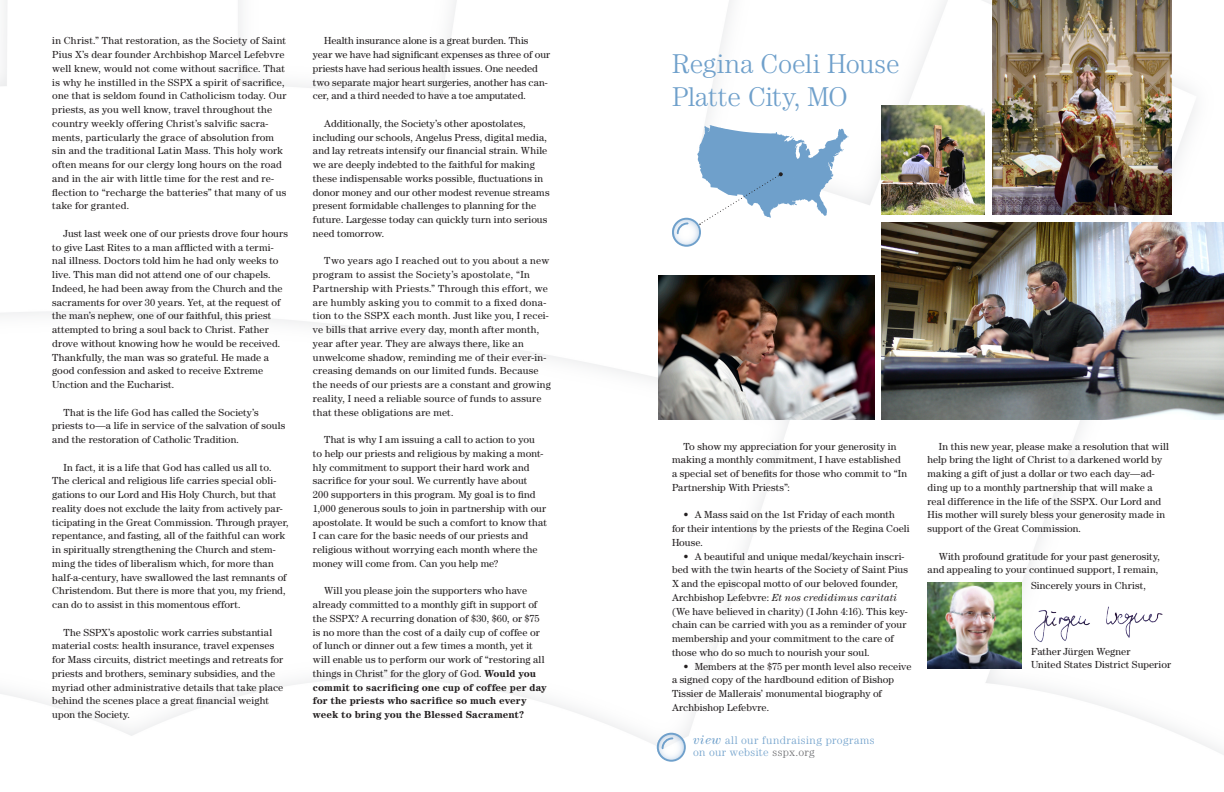
<style>
.page{position:relative;width:1224px;height:792px;background:#fff}
.page>*{position:absolute;margin:0;border:0;box-sizing:border-box;transform-origin:0 0}
.Body{font:300 27.3px/33px "Century Std";letter-spacing:-.005em;color:#6fa0cb}
.Kop_klein{font:300 11.2px/11.7px "Century Std";letter-spacing:.035em;color:#6fa0cb}
.Body_2{font:10.2px/13.8px "Century Std";letter-spacing:.01em;color:#231f20}
.s1{font-weight:700}
.s2{font-style:italic}
.s3{font-weight:400;font-style:italic;font-size:12.5px}
.s4{color:#6c6d70}
</style>
<div class="page">
<img style="left:0;top:0;width:1224px;height:762px">
<svg style="left:672px;top:219px;width:27px;height:27px"></svg>
<div style="left:672px;top:218px;width:29px;height:29px;border:2px solid #6fa0cb;border-radius:50%"></div>
<svg style="left:676px;top:222px;width:14px;height:13px"></svg>
<svg style="left:697px;top:125px;width:152px;height:100px"></svg>
<svg style="left:657px;top:734px;width:27px;height:27px"></svg>
<div style="left:657px;top:733px;width:29px;height:29px;border:2px solid #6fa0cb;border-radius:50%"></div>
<svg style="left:661px;top:736px;width:13px;height:14px"></svg>
<img style="left:928px;top:582px;width:93px;height:86px">
<img style="left:1030px;top:605px;width:136px;height:39px">
<img style="left:882px;top:222px;width:342px;height:197px">
<img style="left:659px;top:275px;width:215px;height:144px">
<img style="left:992px;top:0;width:179px;height:215px">
<img style="left:882px;top:105px;width:103px;height:109px">
<p class="Body_2" style="left:52px;top:34px;width:236px">in Christ.” That restoration, as the Society of Saint Pius X’s dear founder Archbishop Marcel Lefebvre well knew, would not come without sacrifice. That is why he instilled in the SSPX a spirit of sacrifice, one that is seldom found in Catholicism today. Our priests, as you well know, travel throughout the country weekly offering Christ’s salvific sacra&shy;ments, particularly the grace of absolution from sin and the traditional Latin Mass. This holy work often means for our clergy long hours on the road and in the air with little time for the rest and re&shy;flection to “recharge the batteries” that many of us take for granted.</p>
<p class="Body_2" style="left:52px;top:226px;width:237px;text-indent:11px">Just last week one of our priests drove four hours to give Last Rites to a man afflicted with a termi&shy;nal illness. Doctors told him he had only weeks to live. This man did not attend one of our chapels.<br>Indeed, he had been away from the Church and the sacraments for over 30 years. Yet, at the request of the man’s nephew, one of our faithful, this priest attempted to bring a soul back to Christ. Father drove without knowing how he would be received.<br>Thankfully, the man was so grateful. He made a good confession and asked to receive Extreme Unction and the Eucharist.</p>
<p class="Body_2" style="left:52px;top:405px;width:235px;text-indent:11px">That is the life God has called the Society’s priests to—a life in service of the salvation of souls and the restoration of Catholic Tradition.</p>
<p class="Body_2" style="left:52px;top:460px;width:238px;text-indent:11px">In fact, it is a life that God has called us all to.<br>The clerical and religious life carries special obli&shy;gations to our Lord and His Holy Church, but that reality does not exclude the laity from actively par&shy;ticipating in the Great Commission. Through prayer, repentance, and fasting, all of the faithful can work in spiritually strengthening the Church and stem&shy;ming the tides of liberalism which, for more than half-a-century, have swallowed the last remnants of Christendom. But there is more that you, my friend, can do to assist in this momentous effort.</p>
<p class="Body_2" style="left:52px;top:625px;width:233px;text-indent:11px">The SSPX’s apostolic work carries substantial material costs: health insurance, travel expenses for Mass circuits, district meetings and retreats for priests and brothers, seminary subsidies, and the myriad other administrative details that take place behind the scenes place a great financial weight upon the Society.</p>
<p class="Body_2" style="left:313px;top:34px;width:239px;text-indent:11px">Health insurance alone is a great burden. This year we have had significant expenses as three of our priests have had serious health issues. One needed two separate major heart surgeries, another has can&shy;cer, and a third needed to have a toe amputated.</p>
<p class="Body_2" style="left:313px;top:116px;width:238px;text-indent:11px">Additionally, the Society’s other apostolates, including our schools, Angelus Press, digital media, and lay retreats intensify our financial strain. While we are deeply indebted to the faithful for making these indispensable works possible, fluctuations in donor money and our other modest revenue streams present formidable challenges to planning for the future. Largesse today can quickly turn into serious need tomorrow.</p>
<p class="Body_2" style="left:313px;top:254px;width:239px;text-indent:11px">Two years ago I reached out to you about a new program to assist the Society’s apostolate, “In Partnership with Priests.” Through this effort, we are humbly asking you to commit to a fixed dona&shy;tion to the SSPX each month. Just like you, I recei&shy;ve bills that arrive every day, month after month, year after year. They are always there, like an unwelcome shadow, reminding me of their ever-in&shy;creasing demands on our limited funds. Because the needs of our priests are a constant and growing reality, I need a reliable source of funds to assure that these obligations are met.</p>
<p class="Body_2" style="left:313px;top:433px;width:235px;text-indent:11px">That is why I am issuing a call to action to you<br>to help our priests and religious by making a mont&shy;hly commitment to support their hard work and sacrifice for your soul. We currently have about<br>200 supporters in this program. My goal is to find 1,000 generous souls to join in partnership with our apostolate. It would be such a comfort to know that I can care for the basic needs of our priests and religious without worrying each month where the money will come from. Can you help me?</p>
<p class="Body_2" style="left:313px;top:584px;width:235px;text-indent:11px">Will you please join the supporters who have already committed to a monthly gift in support of the SSPX? A recurring donation of $30, $60, or $75 is no more than the cost of a daily cup of coffee or of lunch or dinner out a few times a month, yet it will enable us to perform our work of “restoring all things in Christ” for the glory of God. <span class="s1">Would you commit to sacrificing one cup of coffee per day for the priests who sacrifice so much every week to bring you the Blessed Sacrament?</span></p>
<p class="Body" style="left:672px;top:47px;width:229px">Regina Coeli House<br>Platte City, MO</p>
<p class="Body_2" style="left:672px;top:439px;width:237px;text-indent:11px">To show my appreciation for your generosity in making a monthly commitment, I have established a special set of benefits for those who commit to “In Partnership With Priests”:</p>
<p class="Body_2" style="left:672px;top:508px;width:239px;text-indent:11px">• A Mass said on the 1st Friday of each month for their intentions by the priests of the Regina Coeli<br>House.</p>
<p class="Body_2" style="left:672px;top:549px;width:238px;text-indent:11px">• A beautiful and unique medal/keychain inscri&shy;bed with the twin hearts of the Society of Saint Pius X and the episcopal motto of our beloved founder, Archbishop Lefebvre: <span class="s2">Et nos credidimus caritati </span>(We have believed in charity) (I John 4:16). This key&shy;chain can be carried with you as a reminder of your membership and your commitment to the care of those who do so much to nourish your soul.</p>
<p class="Body_2" style="left:672px;top:659px;width:241px;text-indent:11px">• Members at the $75 per month level also receive a signed copy of the hardbound edition of Bishop Tissier de Mallerais’ monumental biography of Archbishop Lefebvre.</p>
<p class="Kop_klein" style="left:693px;top:734px;width:183px"><span class="s3">view</span> all our fundraising programs on our website <span class="s4">sspx.org</span></p>
<p class="Body_2" style="left:928px;top:439px;width:243px;text-indent:11px">In this new year, please make a resolution that will help bring the light of Christ to a darkened world by making a gift of just a dollar or two each day—ad&shy;ding up to a monthly partnership that will make a real difference in the life of the SSPX. Our Lord and His mother will surely bless your generosity made in support of the Great Commission.</p>
<p class="Body_2" style="left:928px;top:549px;width:234px;text-align:right">With profound gratitude for your past generosity, and appealing to your continued support, I remain,</p>
<p class="Body_2" style="left:1031px;top:578px;width:116px">Sincerely yours in Christ,</p>
<p class="Body_2" style="left:1031px;top:644px;width:101px">Father Jürgen Wegner</p>
<p class="Body_2" style="left:1031px;top:658px;width:141px">United States District Superior</p>
</div>
